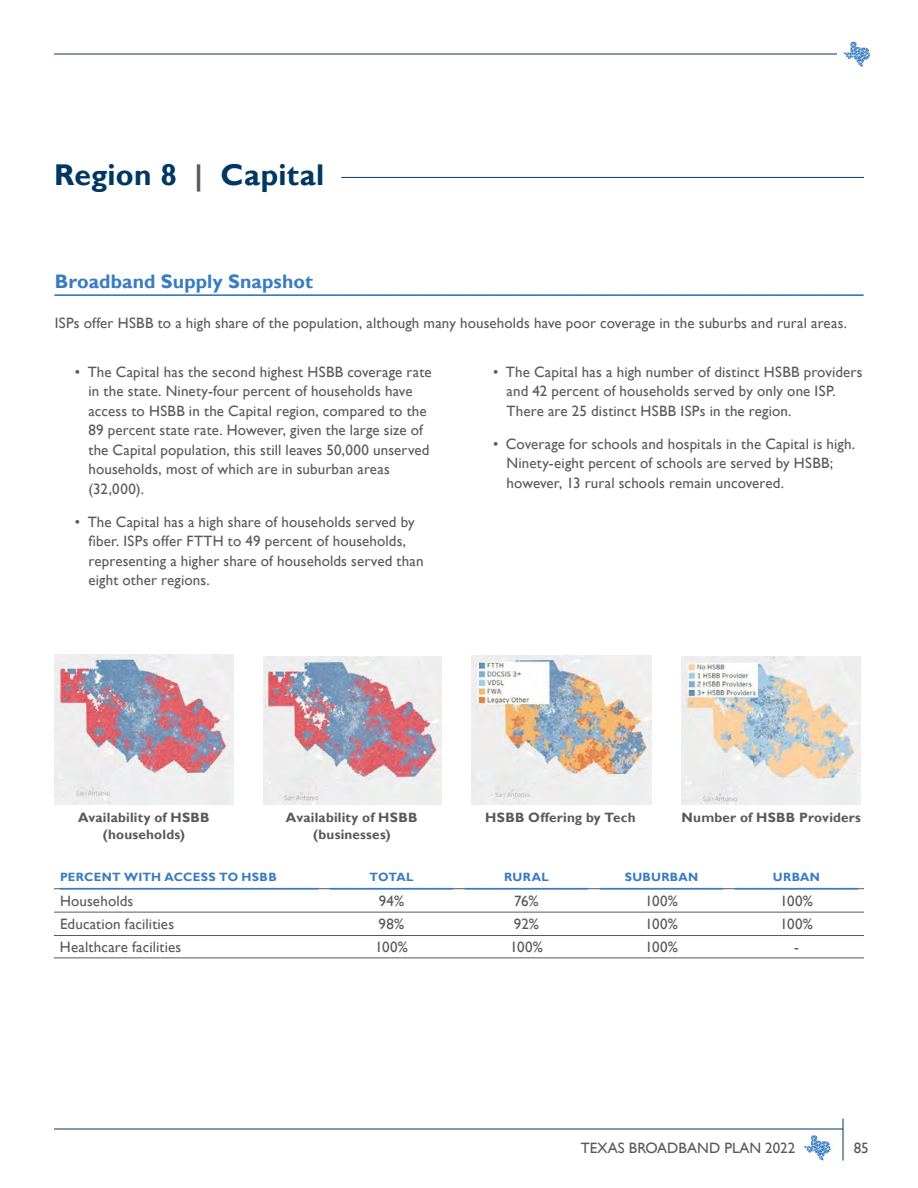
<style>
.page{position:relative;width:918px;height:1188px;background:#fff}
.page>*{position:absolute;margin:0;border:0;box-sizing:border-box;transform-origin:0 0}
.t1{font:700 30px "Gill Sans";letter-spacing:.01em;color:#003764}
.paragraphic_titles{font:700 19.5px "Gill Sans";letter-spacing:.005em;color:#397cc0}
.body{font:15px/19.5px "Gill Sans";letter-spacing:.01em;color:#58595b}
.Image_titles{font:700 13.5px/16.5px "Gill Sans";letter-spacing:.015em;color:#58595b;text-align:center}
.table_col__titles{font:700 12px "Gill Sans";letter-spacing:.025em;color:#397cc0}
.s1{color:#58595b}
</style>
<div class="page">
<hr style="left:54px;top:54px;width:783px;height:1px;background:#003764">
<svg style="left:844px;top:42px;width:26px;height:25px"></svg>
<hr style="left:843px;top:1119px;width:1px;height:42px;background:#003764">
<hr style="left:54px;top:1129px;width:789px;height:1px;background:#003764">
<svg style="left:804px;top:1136px;width:27px;height:25px"></svg>
<img style="left:54px;top:655px;width:180px;height:149px">
<img style="left:264px;top:657px;width:178px;height:147px">
<img style="left:681px;top:657px;width:179px;height:147px">
<img style="left:472px;top:655px;width:180px;height:149px">
<svg style="left:55px;top:294px;width:808px;height:2px;background:#5890c9"></svg>
<hr style="left:54px;top:888px;width:270px;height:1px;background:#58595b">
<hr style="left:324px;top:888px;width:135px;height:1px;background:#58595b">
<hr style="left:459px;top:888px;width:135px;height:1px;background:#58595b">
<hr style="left:594px;top:888px;width:135px;height:1px;background:#58595b">
<hr style="left:729px;top:888px;width:135px;height:1px;background:#58595b">
<hr style="left:54px;top:912px;width:270px;height:1px;background:#58595b">
<hr style="left:324px;top:912px;width:135px;height:1px;background:#58595b">
<hr style="left:459px;top:912px;width:135px;height:1px;background:#58595b">
<hr style="left:594px;top:912px;width:135px;height:1px;background:#58595b">
<hr style="left:729px;top:912px;width:135px;height:1px;background:#58595b">
<hr style="left:54px;top:935px;width:270px;height:1px;background:#58595b">
<hr style="left:324px;top:935px;width:135px;height:1px;background:#58595b">
<hr style="left:459px;top:935px;width:135px;height:1px;background:#58595b">
<hr style="left:594px;top:935px;width:135px;height:1px;background:#58595b">
<hr style="left:729px;top:935px;width:135px;height:1px;background:#58595b">
<hr style="left:54px;top:958px;width:270px;height:1px;background:#58595b">
<hr style="left:324px;top:958px;width:135px;height:1px;background:#58595b">
<hr style="left:459px;top:958px;width:135px;height:1px;background:#58595b">
<hr style="left:594px;top:958px;width:135px;height:1px;background:#58595b">
<hr style="left:729px;top:958px;width:135px;height:1px;background:#58595b">
<svg style="left:60px;top:888px;width:258px;height:2px"></svg>
<svg style="left:330px;top:888px;width:124px;height:1px"></svg>
<svg style="left:465px;top:888px;width:124px;height:1px"></svg>
<svg style="left:600px;top:888px;width:124px;height:1px"></svg>
<svg style="left:735px;top:888px;width:124px;height:1px"></svg>
<hr style="left:341px;top:177px;width:523px;height:1px;background:#003764">
<h1 class="t1" style="left:54px;top:157px;width:272px">Region 8 <span class="s1">|</span> Capital</h1>
<h3 class="paragraphic_titles" style="left:55px;top:269px;width:260px">Broadband Supply Snapshot</h3>
<p class="body" style="left:55px;top:314px;width:794px">I SPs offer HSBB to a high share of the population, although many households have poor coverage in the suburbs and rural areas.</p>
<p class="body" style="left:88px;top:362px;width:345px;text-indent:-14px">• The Capital has the second highest HSBB coverage rate in the state. Ninety-four percent of households have access to HSBB in the Capital region, compared to the 89 percent state rate. However, given the large size of the Capital population, this still leaves 50,000 unserved households, most of which are in suburban areas (32,000).</p>
<p class="body" style="left:88px;top:512px;width:337px;text-indent:-14px">• The Capital has a high share of households served by fiber. ISPs offer FTTH to 49 percent of households, representing a higher share of households served than eight other regions.</p>
<p class="body" style="left:507px;top:362px;width:357px;text-indent:-14px">• The Capital has a high number of distinct HSBB providers and 42 percent of households served by only one I SP.<br>There are 25 distinct HSBB I SPs in the region.</p>
<p class="body" style="left:507px;top:434px;width:350px;text-indent:-14px">• Coverage for schools and hospitals in the Capital is high.<br>Ninety-eight percent of schools are served by HSBB; however, 13 rural schools remain uncovered.</p>
<p class="Image_titles" style="left:78px;top:810px;width:133px">Availability of HSBB (households)</p>
<p class="Image_titles" style="left:286px;top:810px;width:133px">Availability of HSBB</p>
<p class="Image_titles" style="left:485px;top:810px;width:152px">HSBB Offering by Tech</p>
<p class="Image_titles" style="left:313px;top:826px;width:79px">(businesses)</p>
<p class="Image_titles" style="left:682px;top:810px;width:181px">Number of HSBB Providers</p>
<p class="table_col__titles" style="left:60px;top:870px;width:218px">PERCENT WITH ACCESS TO HSBB</p>
<p class="table_col__titles" style="left:369px;top:870px;width:46px">TOTAL</p>
<p class="table_col__titles" style="left:504px;top:870px;width:46px">RURAL</p>
<p class="table_col__titles" style="left:625px;top:870px;width:75px">SUBURBAN</p>
<p class="table_col__titles" style="left:773px;top:870px;width:49px">URBAN</p>
<p class="body" style="left:60px;top:891px;width:75px">Households</p>
<p class="body" style="left:379px;top:891px;width:27px">94%</p>
<p class="body" style="left:514px;top:891px;width:26px">76%</p>
<p class="body" style="left:645px;top:891px;width:34px">100%</p>
<p class="body" style="left:780px;top:891px;width:34px">100%</p>
<p class="body" style="left:60px;top:914px;width:116px">Education facilities</p>
<p class="body" style="left:379px;top:914px;width:27px">98%</p>
<p class="body" style="left:514px;top:914px;width:27px">92%</p>
<p class="body" style="left:645px;top:914px;width:34px">100%</p>
<p class="body" style="left:780px;top:914px;width:34px">100%</p>
<p class="body" style="left:60px;top:937px;width:123px">Healthcare facilities</p>
<p class="body" style="left:375px;top:937px;width:34px">100%</p>
<p class="body" style="left:510px;top:937px;width:34px">100%</p>
<p class="body" style="left:645px;top:937px;width:34px">100%</p>
<p class="body" style="left:794px;top:937px;width:6px">-</p>
<p class="body" style="left:581px;top:1138px;width:216px">TEXAS BROADBAND PLAN 2022</p>
<p class="body" style="left:854px;top:1138px;width:16px">85</p>
</div>
